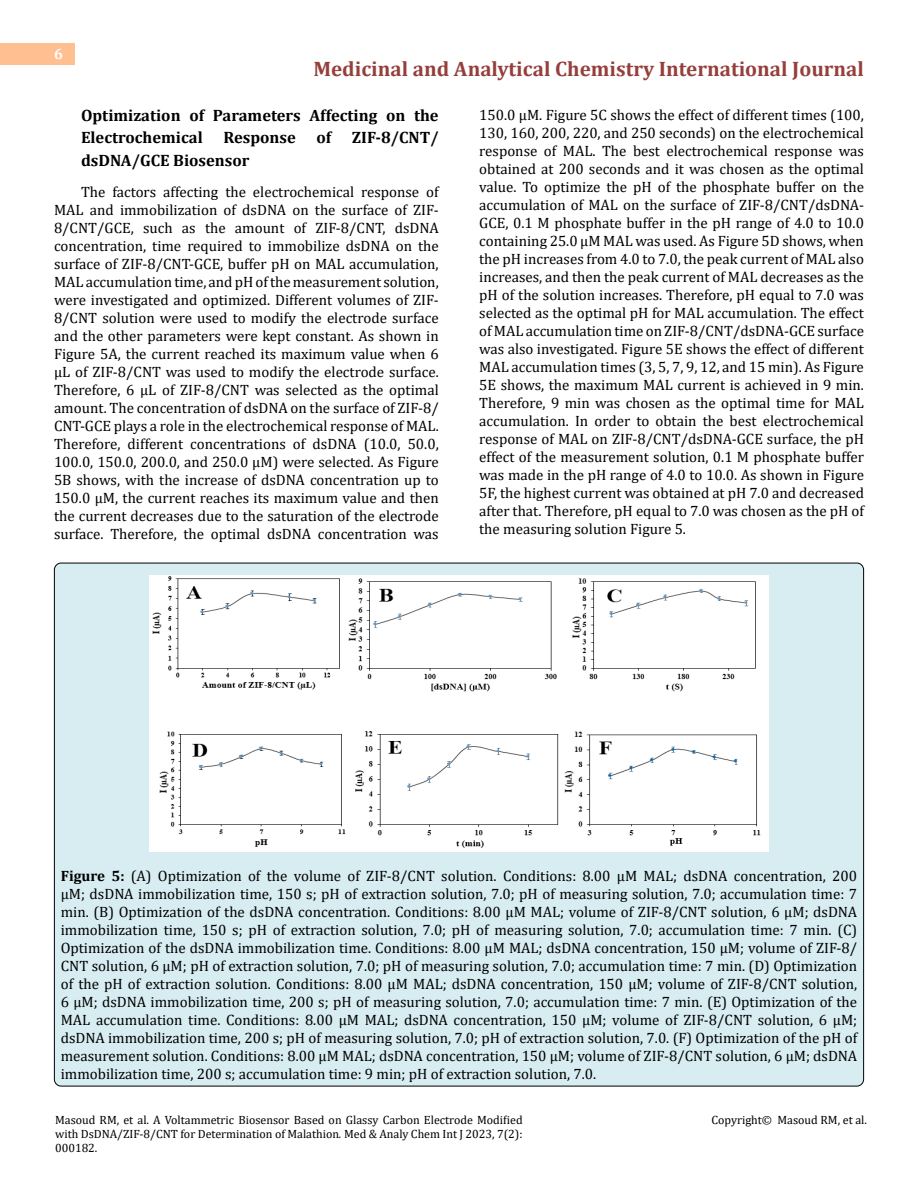
<style>
.page{position:relative;width:918px;height:1188px;background:#fff}
.page>*{position:absolute;margin:0;border:0;box-sizing:border-box;transform-origin:0 0}
.t1{font:700 21px "Cambria";color:#953f3c}
.t2{font:700 16.5px/22.5px "Cambria";color:#000}
.t3{font:15px/18px "Cambria";color:#000;text-align:justify}
.t4{font:700 15px "Cambria";color:#fff}
.t5{font:12px/14.4px "Cambria";color:#000;text-align:justify}
.s1{font-weight:700}
.s2{font-style:italic}
</style>
<div class="page">
<div style="left:0;top:43px;width:75px;height:21px;background:#ffbf91"></div>
<div style="left:54px;top:563px;width:810px;height:523px;background:#d8edf2;border-radius:7px"></div>
<img style="left:149px;top:575px;width:620px;height:277px">
<p class="t4" style="left:54px;top:44px;width:10px">6</p>
<h1 class="t1" style="left:313px;top:54px;width:552px">Medicinal and Analytical Chemistry International Journal</h1>
<p class="t2" style="left:81px;top:103px;width:359px">Optimization of Parameters Affecting on the<br>Electrochemical</p>
<p class="t2" style="left:223px;top:126px;width:74px">Response</p>
<p class="t2" style="left:317px;top:126px;width:16px">of</p>
<p class="t2" style="left:352px;top:126px;width:88px">ZIF-8/CNT/</p>
<p class="t2" style="left:81px;top:148px;width:170px">dsDNA/GCE Biosensor</p>
<p class="t3" style="left:54px;top:183px;width:386px;text-indent:27px">The factors affecting the electrochemical response of MAL and immobilization of dsDNA on the surface of ZIF-8/CNT/GCE, such as the amount of ZIF-8/CNT, dsDNA concentration, time required to immobilize dsDNA on the surface of ZIF-8/CNT-GCE, buffer pH on MAL accumulation, MAL accumulation time, and pH of the measurement solution, were investigated and optimized. Different volumes of ZIF-8/CNT solution were used to modify the electrode surface and the other parameters were kept constant. As shown in Figure 5A, the current reached its maximum value when 6 µL of ZIF-8/CNT was used to modify the electrode surface.<br>Therefore, 6 µL of ZIF-8/CNT was selected as the optimal amount. The concentration of dsDNA on the surface of ZIF-8/ CNT-GCE plays a role in the electrochemical response of MAL.<br>Therefore, different concentrations of dsDNA (10.0, 50.0, 100.0, 150.0, 200.0, and 250.0 μM) were selected. As Figure 5B shows, with the increase of dsDNA concentration up to 150.0 μM, the current reaches its maximum value and then the current decreases due to the saturation of the electrode surface. Therefore, the optimal dsDNA concentration was</p>
<p class="t3" style="left:479px;top:105px;width:386px">150.0 μM. Figure 5C shows the effect of different times (100, 130, 160, 200, 220, and 250 seconds) on the electrochemical response of MAL. The best electrochemical response was obtained at 200 seconds and it was chosen as the optimal value. To optimize the pH of the phosphate buffer on the accumulation of MAL on the surface of ZIF-8/CNT/dsDNA-GCE, 0.1 M phosphate buffer in the pH range of 4.0 to 10.0 containing 25.0 μM MAL was used. As Figure 5D shows, when the pH increases from 4.0 to 7.0, the peak current of MAL also increases, and then the peak current of MAL decreases as the pH of the solution increases. Therefore, pH equal to 7.0 was selected as the optimal pH for MAL accumulation. The effect of MAL accumulation time on ZIF-8/CNT/dsDNA-GCE surface was also investigated. Figure 5E shows the effect of different MAL accumulation times (3, 5, 7, 9, 12, and 15 min). As Figure 5E shows, the maximum MAL current is achieved in 9 min.<br>Therefore, 9 min was chosen as the optimal time for MAL accumulation. In order to obtain the best electrochemical response of MAL on ZIF-8/CNT/dsDNA-GCE surface, the pH effect of the measurement solution, 0.1 M phosphate buffer was made in the pH range of 4.0 to 10.0. As shown in Figure 5F, the highest current was obtained at pH 7.0 and decreased after that. Therefore, pH equal to 7.0 was chosen as the pH of the measuring solution Figure 5.</p>
<p class="t3" style="left:61px;top:867px;width:798px"><span class="s1">Figure 5:</span> (A) Optimization of the volume of ZIF-8/CNT solution. Conditions: 8.00 μM MAL; dsDNA concentration, 200 µM; dsDNA immobilization time, 150 s; pH of extraction solution, 7.0; pH of measuring solution, 7.0; accumulation time: 7 min. (B) Optimization of the dsDNA concentration. Conditions: 8.00 μM MAL; volume of ZIF-8/CNT solution, 6 µM; dsDNA immobilization time, 150 s; pH of extraction solution, 7.0; pH of measuring solution, 7.0; accumulation time: 7 min. (C)<br>Optimization of the dsDNA immobilization time. Conditions: 8.00 μM MAL; dsDNA concentration, 150 µM; volume of ZIF-8/ CNT solution, 6 µM; pH of extraction solution, 7.0; pH of measuring solution, 7.0; accumulation time: 7 min. (D) Optimization of the pH of extraction solution. Conditions: 8.00 μM MAL; dsDNA concentration, 150 µM; volume of ZIF-8/CNT solution, 6 µM; dsDNA immobilization time, 200 s; pH of measuring solution, 7.0; accumulation time: 7 min. (E) Optimization of the MAL accumulation time. Conditions: 8.00 μM MAL; dsDNA concentration, 150 µM; volume of ZIF-8/CNT solution, 6 µM; dsDNA immobilization time, 200 s; pH of measuring solution, 7.0; pH of extraction solution, 7.0. (F) Optimization of the pH of measurement solution. Conditions: 8.00 μM MAL; dsDNA concentration, 150 µM; volume of ZIF-8/CNT solution, 6 µM; dsDNA immobilization time, 200 s; accumulation time: 9 min; pH of extraction solution, 7.0.</p>
<p class="t5" style="left:55px;top:1112px;width:469px">Masoud RM, et al. A Voltammetric Biosensor Based on Glassy Carbon Electrode Modified with DsDNA/ZIF-8/CNT for Determination of Malathion<span class="s2">.</span> Med &amp; Analy Chem Int J 2023, 7(2):<br>000182.</p>
<p class="t5" style="left:711px;top:1112px;width:157px">Copyright© Masoud RM, et al.</p>
</div>
